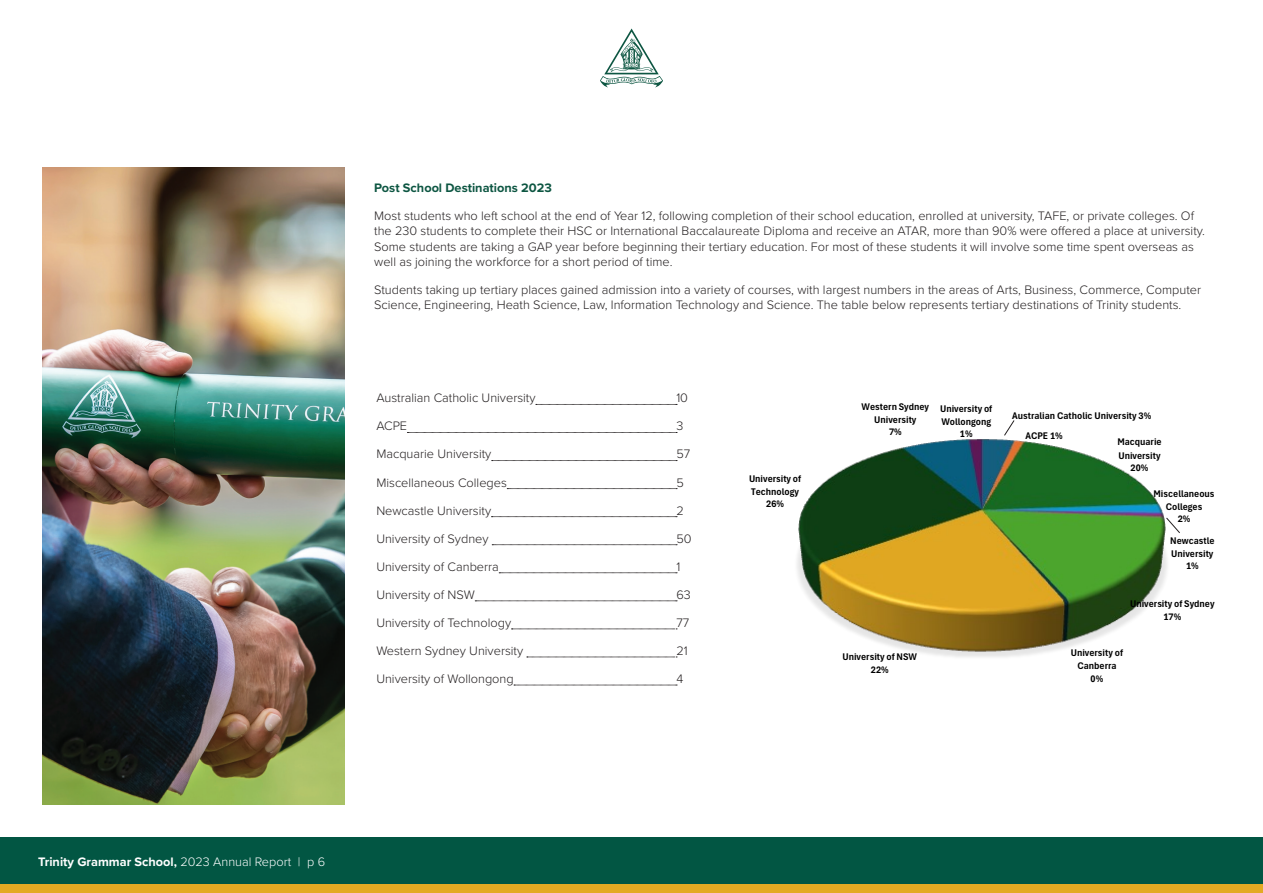
<style>
.page{position:relative;width:1263px;height:893px;background:#fff}
.page>*{position:absolute;margin:0;border:0;box-sizing:border-box;transform-origin:0 0}
.Content{font:300 12.75px/15.3px "Proxima Nova";color:#231f20}
.t1{font:700 12.75px "Proxima Nova";color:#fff}
.Bold_Green-_updated{font:700 12.75px "Proxima Nova";color:#0d5642}
.t2{font:700 condensed 10.2px/13.2px "Aptos";color:#000;text-align:center}
.s1{font-weight:300}
</style>
<div class="page">
<img style="left:43px;top:168px;width:301px;height:637px">
<div style="left:0;top:837px;width:1263px;height:52px;background:#025643"></div>
<div style="left:0;top:884px;width:1263px;height:9px;background:#e3aa23"></div>
<svg style="left:600px;top:29px;width:63px;height:59px"></svg>
<svg style="left:536px;top:404px;width:141px;height:1px"></svg>
<svg style="left:407px;top:432px;width:270px;height:1px"></svg>
<svg style="left:492px;top:460px;width:185px;height:1px"></svg>
<svg style="left:507px;top:488px;width:170px;height:1px"></svg>
<svg style="left:491px;top:516px;width:186px;height:1px"></svg>
<svg style="left:492px;top:544px;width:185px;height:1px"></svg>
<svg style="left:499px;top:572px;width:178px;height:1px"></svg>
<svg style="left:475px;top:601px;width:202px;height:1px"></svg>
<svg style="left:511px;top:629px;width:166px;height:1px"></svg>
<svg style="left:527px;top:657px;width:150px;height:1px"></svg>
<svg style="left:514px;top:685px;width:163px;height:1px"></svg>
<svg style="left:797px;top:420px;width:370px;height:237px"></svg>
<svg style="left:1004px;top:420px;width:10px;height:16px"></svg>
<svg style="left:1166px;top:517px;width:14px;height:16px"></svg>
<p class="Bold_Green-_updated" style="left:374px;top:178px;width:179px">Post School Destinations 2023</p>
<p class="Content" style="left:374px;top:207px;width:832px">Most students who left school at the end of Year 12, following completion of their school education, enrolled at university, TAFE, or private colleges. Of the 230 students to complete their HSC or International Baccalaureate Diploma and receive an ATAR, more than 90% were offered a place at university.<br>Some students are taking a GAP year before beginning their tertiary education. For most of these students it will involve some time spent overseas as well as joining the workforce for a short period of time.</p>
<p class="Content" style="left:374px;top:281px;width:828px">Students taking up tertiary places gained admission into a variety of courses, with largest numbers in the areas of Arts, Business, Commerce, Computer<br>Science, Engineering, Heath Science, Law, Information Technology and Science. The table below represents tertiary destinations of Trinity students.</p>
<p class="Content" style="left:376px;top:390px;width:161px">Australian Catholic University</p>
<p class="Content" style="left:676px;top:390px;width:13px">10</p>
<p class="Content" style="left:376px;top:418px;width:32px">ACPE</p>
<p class="Content" style="left:676px;top:418px;width:8px">3</p>
<p class="Content" style="left:376px;top:446px;width:117px">Macquarie University</p>
<p class="Content" style="left:676px;top:446px;width:15px">57</p>
<p class="Content" style="left:376px;top:474px;width:132px">Miscellaneous Colleges</p>
<p class="Content" style="left:676px;top:474px;width:9px">5</p>
<p class="Content" style="left:376px;top:502px;width:116px">Newcastle University</p>
<p class="Content" style="left:676px;top:502px;width:9px">2</p>
<p class="Content" style="left:376px;top:530px;width:114px">University of Sydney</p>
<p class="Content" style="left:676px;top:530px;width:17px">50</p>
<p class="Content" style="left:376px;top:558px;width:124px">University of Canberra</p>
<p class="Content" style="left:676px;top:558px;width:5px">1</p>
<p class="Content" style="left:376px;top:586px;width:100px">University of NSW</p>
<p class="Content" style="left:676px;top:586px;width:16px">63</p>
<p class="Content" style="left:376px;top:614px;width:136px">University of Technology</p>
<p class="Content" style="left:676px;top:614px;width:14px">77</p>
<p class="Content" style="left:376px;top:642px;width:148px">Western Sydney University</p>
<p class="Content" style="left:676px;top:642px;width:13px">21</p>
<p class="Content" style="left:376px;top:670px;width:139px">University of Wollongong</p>
<p class="Content" style="left:676px;top:670px;width:8px">4</p>
<p class="t2" style="left:749px;top:471px;width:54px;text-align:left">University of<br>Technology</p>
<p class="t2" style="left:766px;top:497px;width:19px">26%</p>
<p class="t2" style="left:862px;top:399px;width:69px">Western Sydney<br>University</p>
<p class="t2" style="left:889px;top:425px;width:14px">7%</p>
<p class="t2" style="left:940px;top:401px;width:54px;text-align:left">University of<br>Wollongong</p>
<p class="t2" style="left:960px;top:427px;width:14px">1%</p>
<p class="t2" style="left:842px;top:650px;width:76px">University of NSW<br>22%</p>
<p class="t2" style="left:1025px;top:405px;width:127px;line-height:20.2px;text-align:left;text-indent:-13px">Australian Catholic University 3%<br>ACPE 1%</p>
<p class="t2" style="left:1117px;top:435px;width:46px;text-align:left">Macquarie<br>University</p>
<p class="t2" style="left:1130px;top:460px;width:19px">20%</p>
<p class="t2" style="left:1153px;top:487px;width:63px">Miscellaneous<br>Colleges</p>
<p class="t2" style="left:1170px;top:508px;width:46px;line-height:21.3px;text-align:left;text-indent:7px">2%<br>Newcastle</p>
<p class="t2" style="left:1171px;top:547px;width:44px;line-height:12.1px">University<br>1%</p>
<p class="t2" style="left:1130px;top:596px;width:86px">University of Sydney<br>17%</p>
<p class="t2" style="left:1071px;top:646px;width:54px">University of<br>Canberra</p>
<p class="t2" style="left:1090px;top:671px;width:14px">0%</p>
<p class="t1" style="left:38px;top:852px;width:288px">Trinity Grammar School, <span class="s1">2023 Annual Report | p 6</span></p>
</div>
